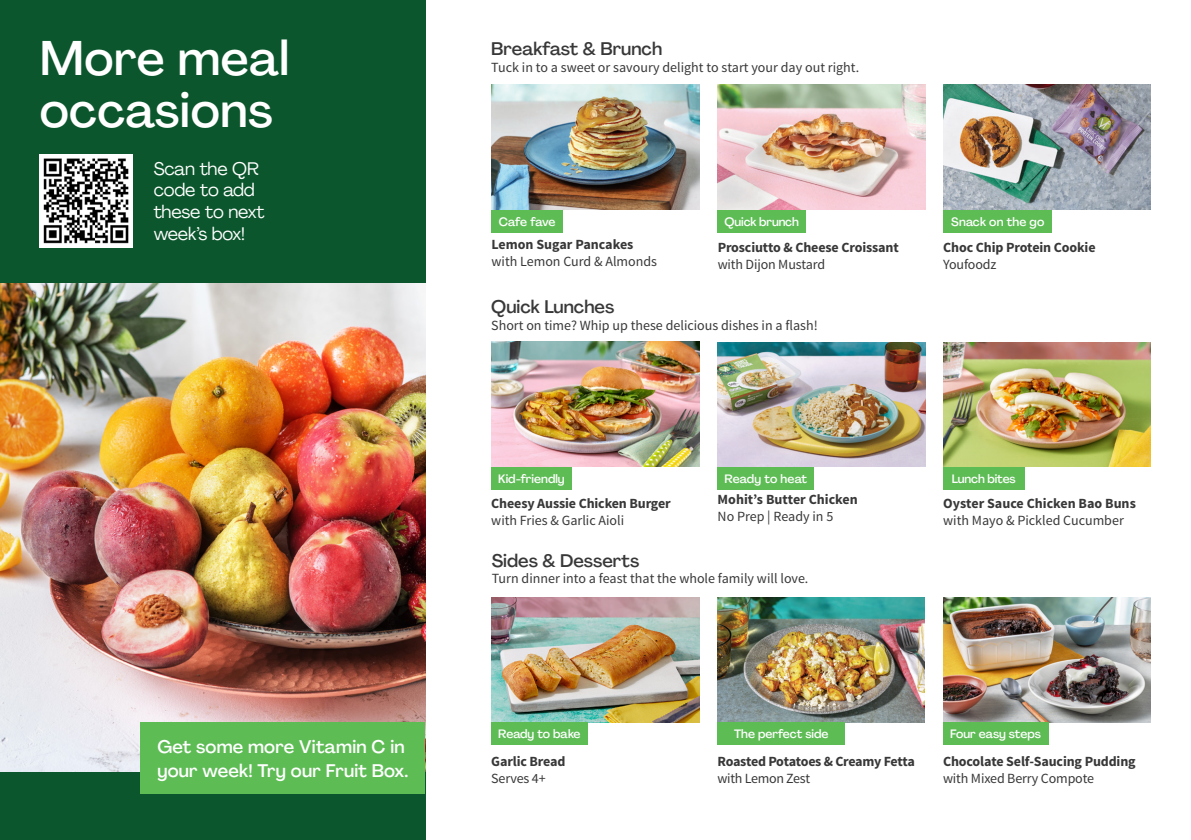
<style>
.page{position:relative;width:1191px;height:840px;background:#fff}
.page>*{position:absolute;margin:0;border:0;box-sizing:border-box;transform-origin:0 0}
.t1{font:500 48px/52px "Agrandir";letter-spacing:.01em;color:#fff}
.Body_Copy_Black{font:500 18px/24px "Agrandir";letter-spacing:.01em;color:#fff}
.Body_Copy_Black-2{font:500 18px "Agrandir";color:#383839}
.t2{font:18px/21.6px "Agrandir";letter-spacing:-.01em;color:#fff}
.Menu_Title{font:700 14px/16.8px "Source Sans Pro";letter-spacing:-.01em;color:#383839}
.Body_Copy_Black-3{font:14px "Source Sans Pro";color:#383839}
.Menu_Title-2{font:14px/16.8px "Source Sans Pro";color:#383839}
.t3{font:500 12px "Agrandir";color:#fff}
.t4{font:500 12px "Agrandir";letter-spacing:-.035em;color:#fff}
.s1{font-weight:700}
.s2{font-weight:400}
</style>
<div class="page">
<div style="left:0;top:0;width:425px;height:839px;background:#0b562c"></div>
<img style="left:491px;top:85px;width:208px;height:124px">
<img style="left:491px;top:342px;width:208px;height:124px">
<img style="left:491px;top:597px;width:208px;height:124px">
<img style="left:717px;top:85px;width:208px;height:124px">
<img style="left:717px;top:342px;width:208px;height:124px">
<img style="left:943px;top:597px;width:207px;height:124px">
<img style="left:943px;top:85px;width:207px;height:124px">
<img style="left:943px;top:342px;width:207px;height:124px">
<img style="left:717px;top:597px;width:208px;height:124px">
<img style="left:0;top:283px;width:425px;height:488px">
<div style="left:943px;top:466px;width:81px;height:23px;background:#5ebc55"></div>
<div style="left:491px;top:721px;width:96px;height:23px;background:#5ebc55"></div>
<div style="left:491px;top:466px;width:80px;height:23px;background:#5ebc55"></div>
<div style="left:943px;top:721px;width:105px;height:23px;background:#5ebc55"></div>
<div style="left:717px;top:721px;width:128px;height:23px;background:#5ebc55"></div>
<div style="left:717px;top:209px;width:89px;height:23px;background:#5ebc55"></div>
<div style="left:943px;top:209px;width:109px;height:23px;background:#5ebc55"></div>
<div style="left:717px;top:466px;width:97px;height:23px;background:#5ebc55"></div>
<div style="left:491px;top:209px;width:72px;height:23px;background:#5ebc55"></div>
<div style="left:140px;top:721px;width:285px;height:72px;background:#5ebc55"></div>
<img style="left:40px;top:155px;width:92px;height:92px">
<p class="t1" style="left:40px;top:31px;width:251px">More meal occasions</p>
<p class="t2" style="left:154px;top:157px;width:112px">Scan the QR code to add these to next week’s box!</p>
<p class="Body_Copy_Black" style="left:157px;top:734px;width:252px">Get some more Vitamin C in your week! Try our Fruit Box.</p>
<p class="Body_Copy_Black-2" style="left:491px;top:37px;width:172px">Breakfast &amp; Brunch</p>
<p class="Body_Copy_Black-3" style="left:491px;top:58px;width:369px">Tuck in to a sweet or savoury delight to start your day out right.</p>
<p class="t4" style="left:499px;top:214px;width:58px">Cafe fave</p>
<p class="Menu_Title-2" style="left:491px;top:236px;width:167px"><span class="s1">Lemon Sugar Pancakes </span>with Lemon Curd &amp; Almonds</p>
<p class="t3" style="left:724px;top:214px;width:76px">Quick brunch</p>
<p class="t3" style="left:951px;top:214px;width:95px">Snack on the go</p>
<p class="Menu_Title" style="left:717px;top:239px;width:183px">Prosciutto &amp; Cheese Croissant <span class="s2">with Dijon Mustard</span></p>
<p class="Menu_Title" style="left:943px;top:239px;width:154px">Choc Chip Protein Cookie<br><span class="s2">Youfoodz</span></p>
<p class="Body_Copy_Black-2" style="left:491px;top:296px;width:125px">Quick Lunches</p>
<p class="Body_Copy_Black-3" style="left:491px;top:317px;width:328px">Short on time? Whip up these delicious dishes in a flash!</p>
<p class="t3" style="left:498px;top:470px;width:68px">Kid-friendly</p>
<p class="Menu_Title" style="left:491px;top:495px;width:181px">Cheesy Aussie Chicken Burger <span class="s2">with Fries &amp; Garlic Aioli</span></p>
<p class="t3" style="left:724px;top:471px;width:84px">Ready to heat</p>
<p class="Menu_Title" style="left:717px;top:491px;width:142px">Mohit’s Butter Chicken<br><span class="s2">No Prep | Ready in 5</span></p>
<p class="Body_Copy_Black-2" style="left:492px;top:549px;width:149px">Sides &amp; Desserts</p>
<p class="Body_Copy_Black-3" style="left:492px;top:569px;width:318px">Turn dinner into a feast that the whole family will love.</p>
<p class="t3" style="left:952px;top:471px;width:65px">Lunch bites</p>
<p class="Menu_Title" style="left:943px;top:495px;width:194px">Oyster Sauce Chicken Bao Buns <span class="s2">with Mayo &amp; Pickled Cucumber</span></p>
<p class="t3" style="left:498px;top:726px;width:84px">Ready to bake</p>
<p class="Menu_Title" style="left:491px;top:752px;width:76px">Garlic Bread</p>
<p class="Menu_Title-2" style="left:491px;top:769px;width:56px">Serves 4+</p>
<p class="t3" style="left:734px;top:726px;width:96px">The perfect side</p>
<p class="t3" style="left:950px;top:726px;width:92px">Four easy steps</p>
<p class="Menu_Title" style="left:717px;top:752px;width:199px">Roasted Potatoes &amp; Creamy Fetta <span class="s2">with Lemon Zest</span></p>
<p class="Menu_Title" style="left:943px;top:753px;width:194px">Chocolate Self-Saucing Pudding <span class="s2">with Mixed Berry Compote</span></p>
</div>
